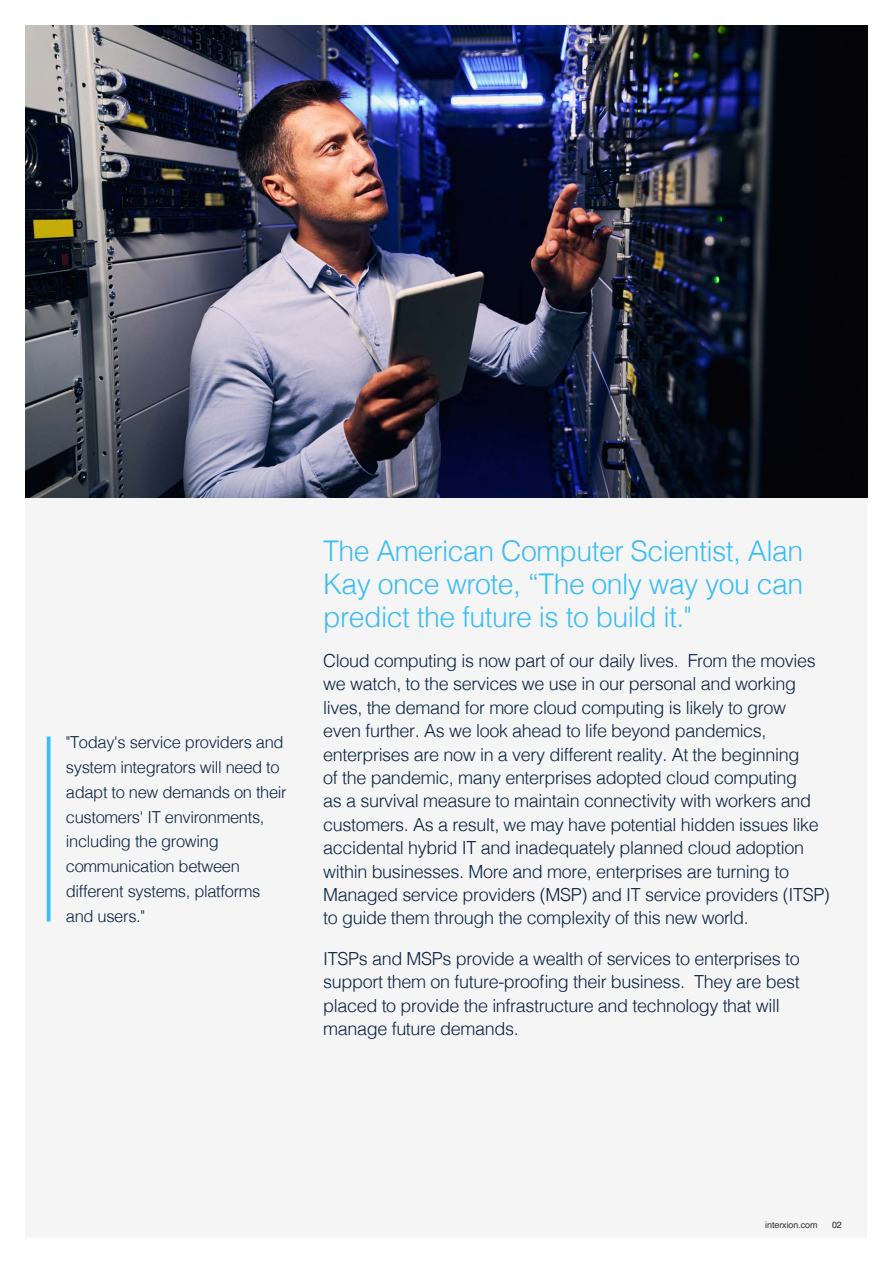
<style>
.page{position:relative;width:893px;height:1263px;background:#fff}
.page>*{position:absolute;margin:0;border:0;box-sizing:border-box;transform-origin:0 0}
._2020_-_Body_-_Subhe{font:300 28.5px/33px "Helvetica";letter-spacing:-.02em;color:#3bbcf4;text-align:justify}
._2020_-_Body_-_Intro{font:300 18px/23.4px "Helvetica";letter-spacing:-.02em;color:#092241}
._2020_-_Quote{font:300 16.5px/24.8px "Helvetica";letter-spacing:-.02em;color:#092241}
.t1{font:9px "Helvetica";letter-spacing:-.01em;color:#333}
.t2{font:9px "Helvetica";color:#231f20}
</style>
<div class="page">
<div style="left:26px;top:497px;width:841px;height:740px;background:#f5f5f5"></div>
<img style="left:26px;top:26px;width:841px;height:471px">
<svg style="left:47px;top:736px;width:4px;height:185px"></svg>
<p class="_2020_-_Quote" style="left:66px;top:729px;width:222px">"Today's service providers and system integrators will need to adapt to new demands on their customers' IT environments, including the growing communication between different systems, platforms and users."</p>
<p class="_2020_-_Body_-_Subhe" style="left:323px;top:532px;width:482px">The American Computer Scientist, Alan Kay once wrote, “The only way you can predict the future is to build it."</p>
<p class="_2020_-_Body_-_Intro" style="left:323px;top:648px;width:508px">Cloud computing is now part of our daily lives. From the movies we watch, to the services we use in our personal and working lives, the demand for more cloud computing is likely to grow<br>even further. As we look ahead to life beyond pandemics, enterprises are now in a very different reality. At the beginning<br>of the pandemic, many enterprises adopted cloud computing<br>as a survival measure to maintain connectivity with workers and customers. As a result, we may have potential hidden issues like accidental hybrid IT and inadequately planned cloud adoption within businesses. More and more, enterprises are turning to Managed service providers (MSP) and IT service providers (ITSP) to guide them through the complexity of this new world.</p>
<p class="_2020_-_Body_-_Intro" style="left:323px;top:945px;width:478px">ITSPs and MSPs provide a wealth of services to enterprises to support them on future-proofing their business. They are best placed to provide the infrastructure and technology that will manage future demands.</p>
<p class="t1" style="left:765px;top:1218px;width:54px">interxion.com</p>
<p class="t2" style="left:832px;top:1218px;width:11px">02</p>
</div>
